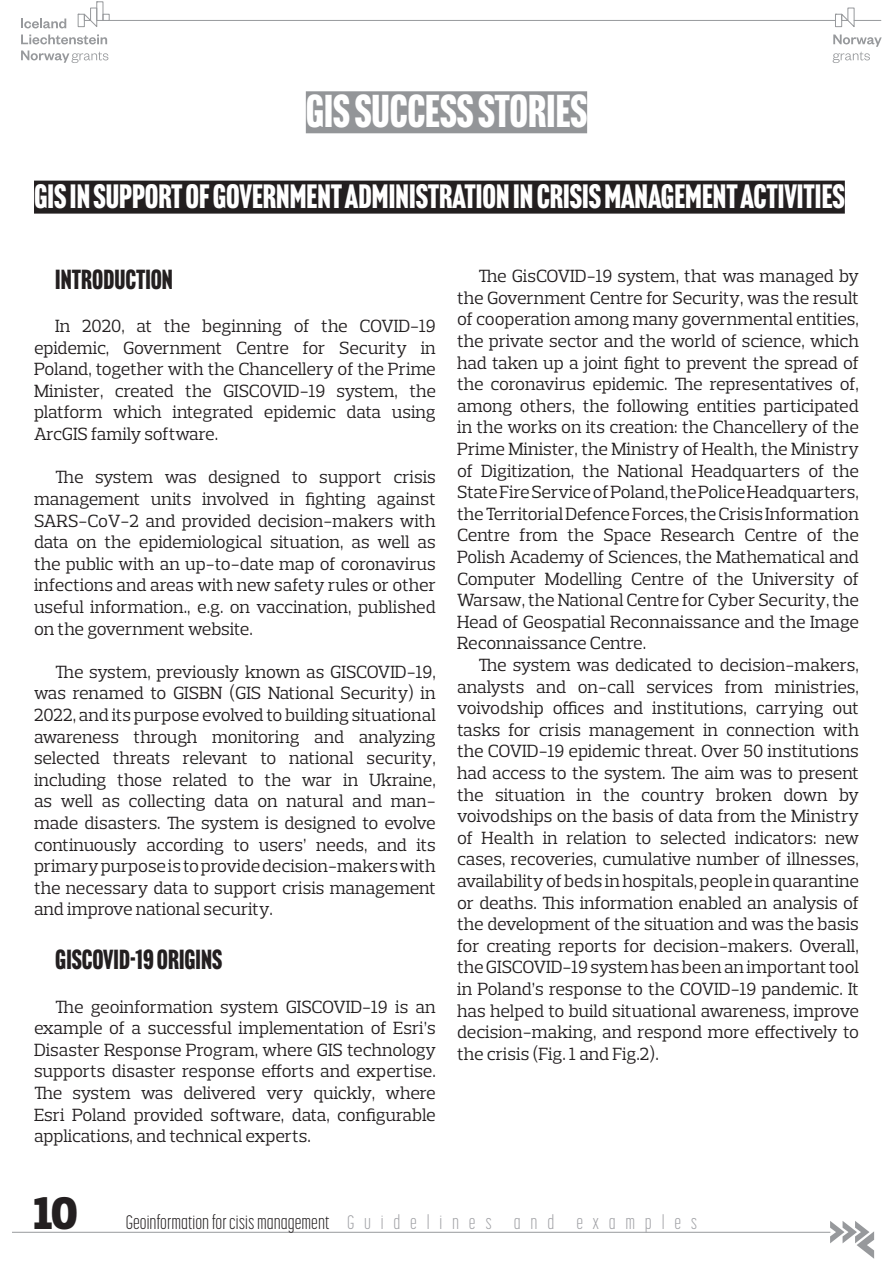
<style>
.page{position:relative;width:893px;height:1263px;background:#fff}
.page>*{position:absolute;margin:0;border:0;box-sizing:border-box;transform-origin:0 0}
.t1{font:900 46.5px "Prelo Slab";color:#231f20}
.tytul{font:45px "Headline Gothic ATF";color:#fff}
.tytul-2{font:33px "Headline Gothic ATF";color:#fff}
.srodtytul{font:27px "Headline Gothic ATF";color:#231f20}
.t2{font:300 19.5px "Korolev Compressed";color:#231f20}
.glowny{font:18px/21.6px "Prelo Slab";letter-spacing:-.01em;color:#231f20;text-align:justify}
.s1{color:#a0a1a5}
</style>
<div class="page">
<svg style="left:21px;top:19px;width:45px;height:9px"></svg>
<svg style="left:21px;top:35px;width:86px;height:9px"></svg>
<svg style="left:21px;top:50px;width:87px;height:13px"></svg>
<svg style="left:833px;top:35px;width:49px;height:28px"></svg>
<div style="left:103px;top:14px;width:7px;height:7px;border:1px solid #97999c"></div>
<div style="left:96px;top:1px;width:7px;height:20px;border:1px solid #97999c"></div>
<svg style="left:78px;top:1px;width:20px;height:27px"></svg>
<hr style="left:109px;top:20px;width:726px;height:1px;background:#97999c">
<svg style="left:835px;top:7px;width:46px;height:21px"></svg>
<hr style="left:12px;top:1232px;width:818px;height:1px;background:#97999c">
<svg style="left:830px;top:1221px;width:44px;height:38px"></svg>
<div style="left:34px;top:181px;width:811px;height:33px;background:#231f20"></div>
<div style="left:306px;top:91px;width:281px;height:42px;background:#939598"></div>
<p class="tytul" style="left:306px;top:85px;width:283px">GIS SUCCESS STORIES</p>
<p class="tytul-2" style="left:34px;top:177px;width:812px">GIS IN SUPPORT OF GOVERNMENT ADMINISTRATION IN CRISIS MANAGEMENT ACTIVITIES</p>
<p class="srodtytul" style="left:55px;top:264px;width:119px">INTRODUCTION</p>
<p class="glowny" style="left:34px;top:315px;width:403px;text-indent:21px">In 2020, at the beginning of the COVID-19 epidemic, Government Centre for Security in Poland, together with the Chancellery of the Prime Minister, created the GISCOVID-19 system, the platform which integrated epidemic data using ArcGIS family software.</p>
<p class="glowny" style="left:34px;top:466px;width:403px;text-indent:21px">The system was designed to support crisis management units involved in fighting against SARS-CoV-2 and provided decision-makers with data on the epidemiological situation, as well as the public with an up-to-date map of coronavirus infections and areas with new safety rules or other useful information., e.g. on vaccination, published on the government website.</p>
<p class="glowny" style="left:34px;top:661px;width:403px;text-indent:21px">The system, previously known as GISCOVID-19, was renamed to GISBN (GIS National Security) in 2022, and its purpose evolved to building situational awareness through monitoring and analyzing selected threats relevant to national security, including those related to the war in Ukraine, as well as collecting data on natural and man&shy;made disasters. The system is designed to evolve continuously according to users’ needs, and its primary purpose is to provide decision-makers with the necessary data to support crisis management and improve national security.</p>
<p class="srodtytul" style="left:55px;top:944px;width:168px">GISCOVID-19 ORIGINS</p>
<p class="glowny" style="left:34px;top:996px;width:403px;text-indent:21px">The geoinformation system GISCOVID-19 is an example of a successful implementation of Esri’s Disaster Response Program, where GIS technology supports disaster response efforts and expertise.<br>The system was delivered very quickly, where Esri Poland provided software, data, configurable applications, and technical experts.</p>
<p class="glowny" style="left:457px;top:265px;width:403px;text-indent:21px">The GisCOVID-19 system, that was managed by the Government Centre for Security, was the result of cooperation among many governmental entities, the private sector and the world of science, which had taken up a joint fight to prevent the spread of the coronavirus epidemic. The representatives of, among others, the following entities participated in the works on its creation: the Chancellery of the Prime Minister, the Ministry of Health, the Ministry of Digitization, the National Headquarters of the State Fire Service of Poland, the Police Headquarters, the Territorial Defence Forces, the Crisis Information Centre from the Space Research Centre of the Polish Academy of Sciences, the Mathematical and Computer Modelling Centre of the University of Warsaw, the National Centre for Cyber Security, the Head of Geospatial Reconnaissance and the Image Reconnaissance Centre.</p>
<p class="glowny" style="left:457px;top:654px;width:403px;text-indent:21px">The system was dedicated to decision-makers, analysts and on-call services from ministries, voivodship offices and institutions, carrying out tasks for crisis management in connection with the COVID-19 epidemic threat. Over 50 institutions had access to the system. The aim was to present the situation in the country broken down by voivodships on the basis of data from the Ministry of Health in relation to selected indicators: new cases, recoveries, cumulative number of illnesses, availability of beds in hospitals, people in quarantine or deaths. This information enabled an analysis of the development of the situation and was the basis for creating reports for decision-makers. Overall, the GISCOVID-19 system has been an important tool in Poland’s response to the COVID-19 pandemic. It has helped to build situational awareness, improve decision-making, and respond more effectively to the crisis (Fig. 1 and Fig.2).</p>
<h1 class="t1" style="left:34px;top:1184px;width:45px">10</h1>
<p class="t2" style="left:126px;top:1211px;width:573px">Geoinformation for cisis management <span class="s1">G u i d e l i n e s a n d e x a m p l e s</span></p>
</div>
